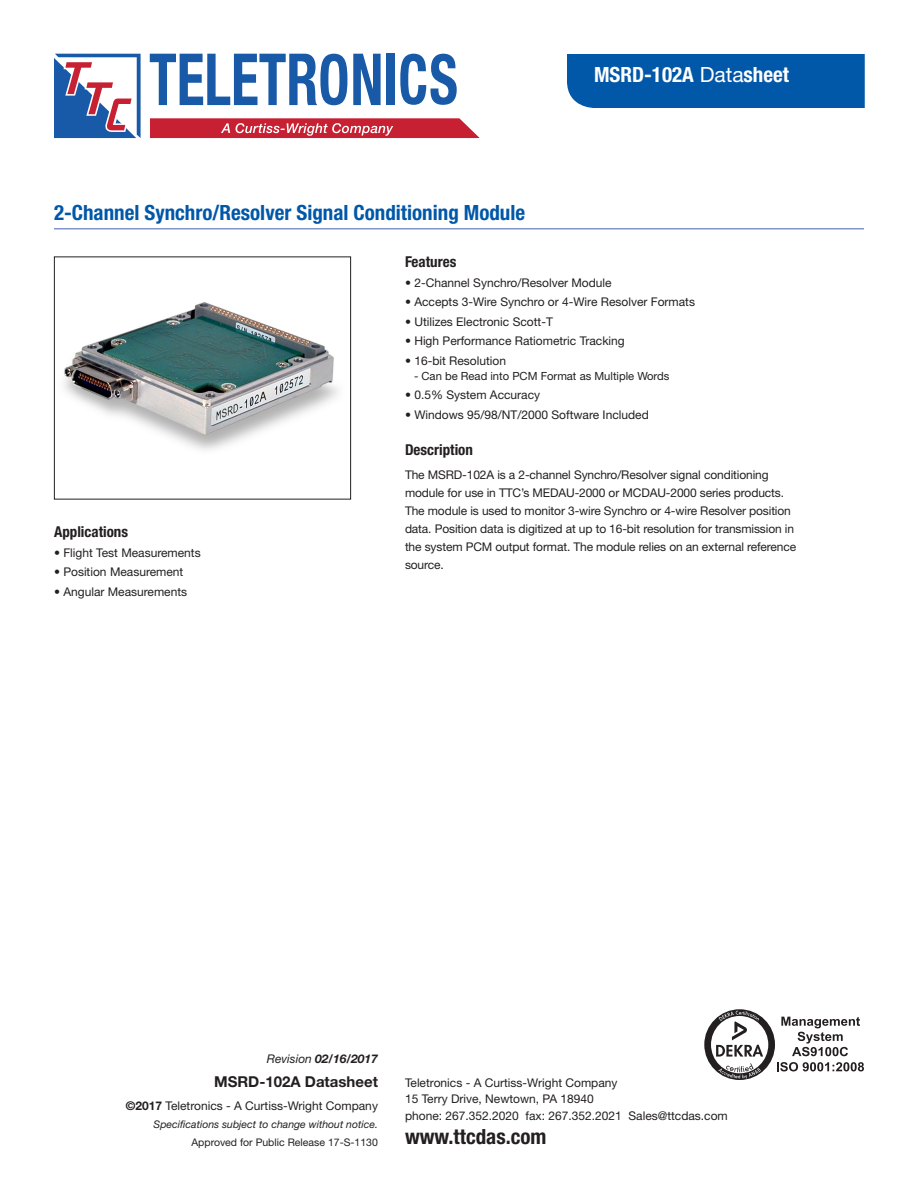
<style>
.page{position:relative;width:918px;height:1188px;background:#fff}
.page>*{position:absolute;margin:0;border:0;box-sizing:border-box;transform-origin:0 0}
.t1{font:700 condensed 21px "Helvetica Neue LT Std";color:#0157a8}
.t2{font:700 condensed 21px "Helvetica Neue LT Std";color:#fff}
.t3{font:700 condensed 21px "Helvetica Neue LT Std";color:#231f20}
.t4{font:700 condensed 15px "Helvetica Neue LT Std";color:#231f20}
.t5{font:700 15px "Helvetica Neue LT Std";color:#231f20}
.t6{font:12px/18px "Helvetica Neue LT Std";color:#231f20}
.t7{font:italic 700 12px "Helvetica Neue LT Std";color:#231f20}
.t8{font:11.25px "Helvetica Neue LT Std";color:#231f20}
.t9{font:italic 10.5px "Helvetica Neue LT Std";color:#231f20}
.t10{font:10.5px "Helvetica Neue LT Std";color:#231f20}
.s1{font-weight:400;font-stretch:normal}
.s2{font-weight:400}
.s3{font-weight:700}
</style>
<div class="page">
<div style="left:567px;top:54px;width:298px;height:54px;background:#0157a8"></div>
<img style="left:64px;top:302px;width:274px;height:148px">
<div style="left:54px;top:256px;width:297px;height:244px;border:1px solid #231f20"></div>
<hr style="left:54px;top:228px;width:810px;height:2px;background:#8295cb">
<svg style="left:704px;top:1009px;width:160px;height:71px"></svg>
<svg style="left:54px;top:54px;width:87px;height:84px"></svg>
<svg style="left:150px;top:54px;width:197px;height:51px"></svg>
<svg style="left:353px;top:54px;width:28px;height:51px"></svg>
<div style="left:387px;top:54px;width:8px;height:51px;background:#185aa7"></div>
<svg style="left:400px;top:54px;width:57px;height:51px"></svg>
<svg style="left:150px;top:118px;width:330px;height:20px"></svg>
<h1 class="t1" style="left:54px;top:200px;width:473px">2-Channel Synchro/Resolver Signal Conditioning Module</h1>
<h1 class="t2" style="left:594px;top:62px;width:197px">MSRD-102A <span class="s1">Data</span>sheet</h1>
<p class="t4" style="left:54px;top:523px;width:76px">Applications</p>
<p class="t6" style="left:54px;top:543px;width:148px">• Flight Test Measurements</p>
<p class="t6" style="left:54px;top:563px;width:131px">• Position Measurement</p>
<p class="t6" style="left:54px;top:582px;width:135px">• Angular Measurements</p>
<p class="t4" style="left:405px;top:253px;width:53px">Features</p>
<p class="t6" style="left:405px;top:273px;width:208px">• 2-Channel Synchro/Resolver Module</p>
<p class="t6" style="left:405px;top:293px;width:292px">• Accepts 3-Wire Synchro or 4-Wire Resolver Formats</p>
<p class="t6" style="left:405px;top:312px;width:149px">• Utilizes Electronic Scott-T</p>
<p class="t6" style="left:405px;top:332px;width:221px">• High Performance Ratiometric Tracking</p>
<p class="t6" style="left:405px;top:351px;width:103px">• 16-bit Resolution</p>
<p class="t8" style="left:414px;top:369px;width:257px">- Can be Read into PCM Format as Multiple Words</p>
<p class="t6" style="left:405px;top:386px;width:137px">• 0.5% System Accuracy</p>
<p class="t6" style="left:405px;top:405px;width:245px">• Windows 95/98/NT/2000 Software Included</p>
<p class="t4" style="left:405px;top:440px;width:69px">Description</p>
<p class="t6" style="left:405px;top:465px;width:393px">The MSRD-102A is a 2-channel Synchro/Resolver signal conditioning module for use in TTC’s MEDAU-2000 or MCDAU-2000 series products.<br>The module is used to monitor 3-wire Synchro or 4-wire Resolver position data. Position data is digitized at up to 16-bit resolution for transmission in the system PCM output format. The module relies on an external reference source.</p>
<p class="t7" style="left:267px;top:1051px;width:113px"><span class="s2">Revision</span> 02/16/2017</p>
<p class="t5" style="left:214px;top:1073px;width:165px">MSRD-102A Datasheet</p>
<p class="t6" style="left:126px;top:1096px;width:254px"><span class="s3">©2017</span> Teletronics - A Curtiss-Wright Company</p>
<p class="t9" style="left:154px;top:1118px;width:226px">Specifications subject to change without notice.</p>
<p class="t10" style="left:191px;top:1136px;width:188px">Approved for Public Release 17-S-1130</p>
<p class="t6" style="left:405px;top:1074px;width:324px;line-height:16.5px">Teletronics - A Curtiss-Wright Company<br>15 Terry Drive, Newtown, PA 18940<br>phone: 267.352.2020 fax: 267.352.2021 Sales@ttcdas.com</p>
<h1 class="t3" style="left:405px;top:1124px;width:143px">www.ttcdas.com</h1>
</div>
